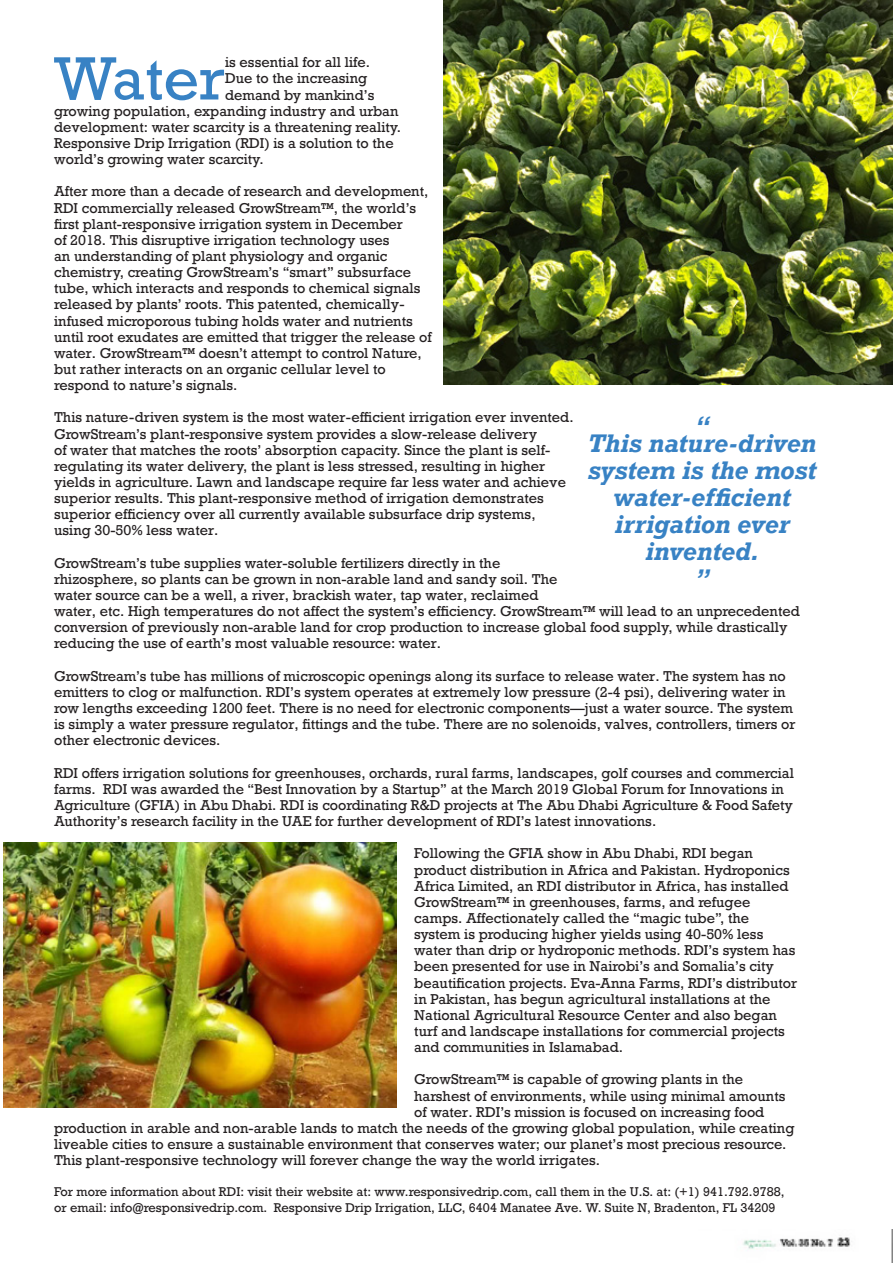
<style>
.page{position:relative;width:893px;height:1263px;background:#fff}
.page>*{position:absolute;margin:0;border:0;box-sizing:border-box;transform-origin:0 0}
.t1{font:57.3px "Rockwell";color:#3882c4}
.t2{font:italic 700 23.85px/26.8px "Rockwell";letter-spacing:-.01em;color:#3882c4;text-align:center}
.t3{font:13.5px/16.2px "Rockwell";color:#231f20}
.t4{font:12px/16.2px "Rockwell";color:#231f20}
</style>
<div class="page">
<img style="left:743px;top:1229px;width:150px;height:34px">
<img style="left:3px;top:843px;width:394px;height:265px">
<img style="left:444px;top:0;width:449px;height:384px">
<h1 class="t1" style="left:53px;top:43px;width:174px">Water</h1>
<p class="t3" style="left:225px;top:54px;width:147px">is essential for all life.</p>
<p class="t3" style="left:225px;top:71px;width:144px">Due to the increasing</p>
<p class="t3" style="left:225px;top:87px;width:151px">demand by mankind’s</p>
<p class="t3" style="left:54px;top:103px;width:346px">growing population, expanding industry and urban</p>
<p class="t3" style="left:54px;top:119px;width:349px">development: water scarcity is a threatening reality.</p>
<p class="t3" style="left:54px;top:135px;width:341px">Responsive Drip Irrigation (RDI) is a solution to the</p>
<p class="t3" style="left:54px;top:151px;width:211px">world’s growing water scarcity.</p>
<p class="t3" style="left:54px;top:184px;width:379px">After more than a decade of research and development, RDI commercially released GrowStream™, the world’s first plant-responsive irrigation system in December<br>of 2018. This disruptive irrigation technology uses<br>an understanding of plant physiology and organic chemistry, creating GrowStream’s “smart” subsurface tube, which interacts and responds to chemical signals released by plants’ roots. This patented, chemically&shy;infused microporous tubing holds water and nutrients until root exudates are emitted that trigger the release of water. GrowStream™ doesn’t attempt to control Nature, but rather interacts on an organic cellular level to respond to nature’s signals.</p>
<p class="t3" style="left:54px;top:410px;width:521px">This nature-driven system is the most water-efficient irrigation ever invented.<br>GrowStream’s plant-responsive system provides a slow-release delivery<br>of water that matches the roots’ absorption capacity. Since the plant is self&shy;regulating its water delivery, the plant is less stressed, resulting in higher yields in agriculture. Lawn and landscape require far less water and achieve superior results. This plant-responsive method of irrigation demonstrates superior efficiency over all currently available subsurface drip systems, using 30-50% less water.</p>
<p class="t3" style="left:54px;top:555px;width:747px">GrowStream’s tube supplies water-soluble fertilizers directly in the<br>rhizosphere, so plants can be grown in non-arable land and sandy soil. The<br>water source can be a well, a river, brackish water, tap water, reclaimed<br>water, etc. High temperatures do not affect the system’s efficiency. GrowStream™ will lead to an unprecedented conversion of previously non-arable land for crop production to increase global food supply, while drastically reducing the use of earth’s most valuable resource: water.</p>
<p class="t3" style="left:54px;top:668px;width:743px">GrowStream’s tube has millions of microscopic openings along its surface to release water. The system has no emitters to clog or malfunction. RDI’s system operates at extremely low pressure (2-4 psi), delivering water in row lengths exceeding 1200 feet. There is no need for electronic components—just a water source. The system is simply a water pressure regulator, fittings and the tube. There are no solenoids, valves, controllers, timers or other electronic devices.</p>
<p class="t3" style="left:54px;top:765px;width:741px">RDI offers irrigation solutions for greenhouses, orchards, rural farms, landscapes, golf courses and commercial farms. RDI was awarded the “Best Innovation by a Startup” at the March 2019 Global Forum for Innovations in Agriculture (GFIA) in Abu Dhabi. RDI is coordinating R&amp;D projects at The Abu Dhabi Agriculture &amp; Food Safety Authority’s research facility in the UAE for further development of RDI’s latest innovations.</p>
<p class="t3" style="left:414px;top:846px;width:384px">Following the GFIA show in Abu Dhabi, RDI began product distribution in Africa and Pakistan. Hydroponics Africa Limited, an RDI distributor in Africa, has installed GrowStream™ in greenhouses, farms, and refugee camps. Affectionately called the “magic tube”, the system is producing higher yields using 40-50% less water than drip or hydroponic methods. RDI’s system has been presented for use in Nairobi’s and Somalia’s city beautification projects. Eva-Anna Farms, RDI’s distributor in Pakistan, has begun agricultural installations at the National Agricultural Resource Center and also began turf and landscape installations for commercial projects and communities in Islamabad.</p>
<p class="t3" style="left:414px;top:1072px;width:330px">GrowStream™ is capable of growing plants in the</p>
<p class="t3" style="left:414px;top:1088px;width:373px">harshest of environments, while using minimal amounts</p>
<p class="t3" style="left:414px;top:1104px;width:352px">of water. RDI’s mission is focused on increasing food</p>
<p class="t3" style="left:54px;top:1120px;width:742px">production in arable and non-arable lands to match the needs of the growing global population, while creating</p>
<p class="t3" style="left:54px;top:1136px;width:734px">liveable cities to ensure a sustainable environment that conserves water; our planet’s most precious resource.</p>
<p class="t3" style="left:54px;top:1152px;width:547px">This plant-responsive technology will forever change the way the world irrigates.</p>
<p class="t4" style="left:54px;top:1183px;width:732px">For more information about RDI: visit their website at: www.responsivedrip.com, call them in the U.S. at: (+1) 941.792.9788, or email: info@responsivedrip.com. Responsive Drip Irrigation, LLC, 6404 Manatee Ave. W. Suite N, Bradenton, FL 34209</p>
<h2 class="t2" style="left:588px;top:416px;width:230px;line-height:18px">“<br>This nature-driven</h2>
<h2 class="t2" style="left:588px;top:456px;width:230px">system is the most water-efficient irrigation ever invented.<br>”</h2>
</div>
